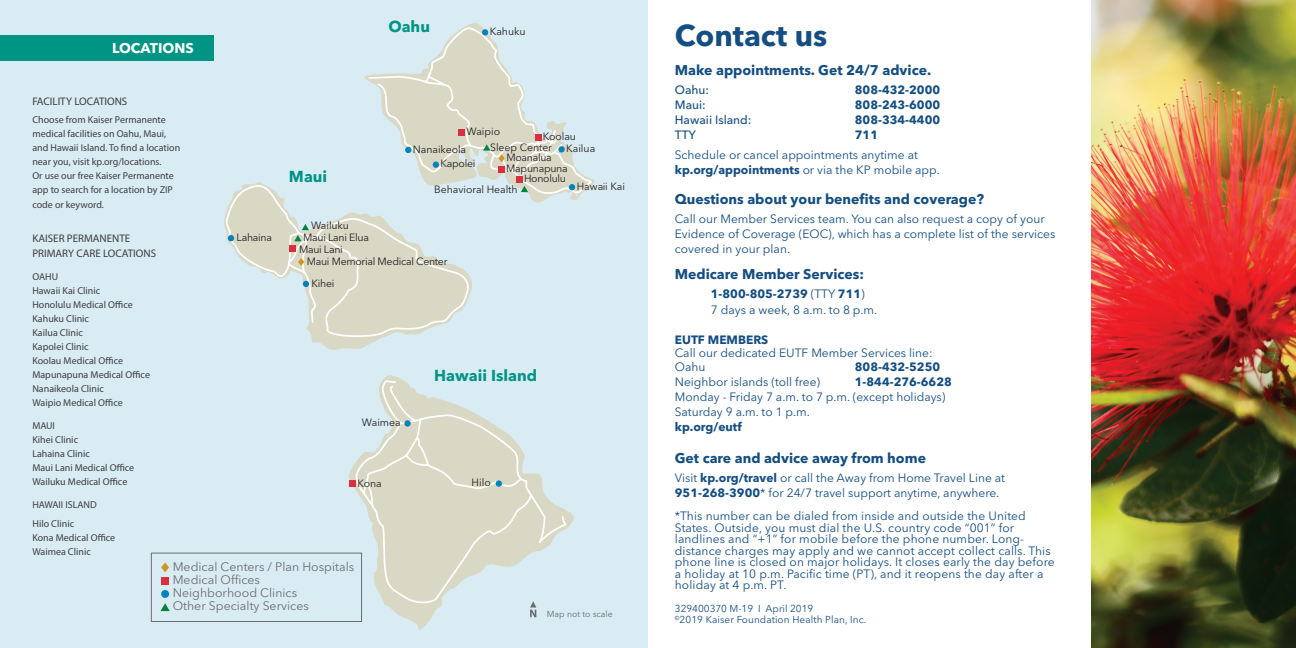
<style>
.page{position:relative;width:1296px;height:648px;background:#fff}
.page>*{position:absolute;margin:0;border:0;box-sizing:border-box;transform-origin:0 0}
.t1{font:700 30px "Avenir Next LT Pro";color:#144e82}
.t2{font:700 15.7px "Avenir Next LT Pro";color:#009485}
.t3{font:700 14px "Avenir Next LT Pro";color:#144e82}
.t4{font:700 14px "Avenir Next LT Pro";color:#fff}
.t5{font:12.2px/26.5px "Avenir Next LT Pro";color:#6c6d70}
.t6{font:12px/11.5px "Avenir Next LT Pro";color:#144e82}
.t7{font:700 12px "Avenir Next LT Pro";color:#144e82}
.t8{font:500 12px "Avenir Next LT Pro";color:#144e82}
.t9{font:11px "Myriad Pro";color:#3e3e3f}
.t10{font:10.5px/11.5px "Avenir Next LT Pro";letter-spacing:-.025em;color:#231f20;text-align:right}
.t11{font:10.5px/14.9px "Avenir Next LT Pro";letter-spacing:-.005em;color:#231f20}
.t12{font:10px/14px "Myriad Pro";color:#3e3e3f}
.t13{font:10px "Avenir Next LT Pro";letter-spacing:.01em;color:#144e82}
.t14{font:8.7px "Avenir Next LT Pro";color:#6c6d70}
.s1{font-weight:700}
.s2{font-weight:400}
</style>
<div class="page">
<div style="left:0;top:0;width:648px;height:648px;background:#d9ecf4"></div>
<div style="left:0;top:36px;width:213px;height:25px;background:#009485"></div>
<img style="left:1092px;top:0;width:204px;height:648px">
<svg style="left:161px;top:562px;width:8px;height:10px"></svg>
<div style="left:161px;top:590px;width:8px;height:8px;background:#0082bb;border-radius:50%"></div>
<svg style="left:161px;top:603px;width:9px;height:8px"></svg>
<div style="left:161px;top:577px;width:8px;height:8px;background:#da2f3e"></div>
<div style="left:151px;top:553px;width:211px;height:69px;border:1px solid #6c6d70"></div>
<svg style="left:349px;top:375px;width:225px;height:255px"></svg>
<svg style="left:224px;top:212px;width:248px;height:138px"></svg>
<svg style="left:364px;top:23px;width:230px;height:180px"></svg>
<svg style="left:226px;top:182px;width:245px;height:155px"></svg>
<svg style="left:352px;top:376px;width:214px;height:228px"></svg>
<svg style="left:367px;top:27px;width:224px;height:168px"></svg>
<svg style="left:294px;top:224px;width:15px;height:17px"></svg>
<svg style="left:483px;top:144px;width:7px;height:7px"></svg>
<svg style="left:498px;top:154px;width:7px;height:8px"></svg>
<svg style="left:298px;top:258px;width:6px;height:8px"></svg>
<svg style="left:535px;top:135px;width:6px;height:6px"></svg>
<div style="left:498px;top:166px;width:7px;height:6px;background:#da2f3e"></div>
<svg style="left:516px;top:176px;width:12px;height:16px"></svg>
<div style="left:459px;top:129px;width:6px;height:7px;background:#da2f3e"></div>
<svg style="left:350px;top:481px;width:6px;height:6px"></svg>
<div style="left:289px;top:245px;width:7px;height:7px;background:#da2f3e"></div>
<div style="left:496px;top:480px;width:6px;height:7px;background:#0082bb;border-radius:50%"></div>
<svg style="left:404px;top:420px;width:7px;height:7px"></svg>
<svg style="left:303px;top:281px;width:6px;height:6px"></svg>
<svg style="left:405px;top:147px;width:6px;height:6px"></svg>
<svg style="left:433px;top:162px;width:6px;height:6px"></svg>
<svg style="left:558px;top:146px;width:7px;height:7px"></svg>
<svg style="left:569px;top:184px;width:6px;height:6px"></svg>
<div style="left:482px;top:29px;width:6px;height:7px;background:#0082bb;border-radius:50%"></div>
<svg style="left:228px;top:235px;width:6px;height:6px"></svg>
<p class="t4" style="left:112px;top:39px;width:83px">LOCATIONS</p>
<p class="t9" style="left:32px;top:94px;width:96px">FACILITY LOCATIONS</p>
<p class="t12" style="left:32px;top:113px;width:149px">Choose from Kaiser Permanente medical facilities on Oahu, Maui, and Hawaii Island. To find a location near you, visit kp.org/locations.</p>
<p class="t12" style="left:32px;top:169px;width:143px">Or use our free Kaiser Permanente app to search for a location by ZIP</p>
<p class="t12" style="left:32px;top:198px;width:73px">code or keyword.</p>
<p class="t9" style="left:32px;top:232px;width:99px">KAISER PERMANENTE</p>
<p class="t9" style="left:32px;top:247px;width:125px">PRIMARY CARE LOCATIONS</p>
<p class="t12" style="left:32px;top:270px;width:27px">OAHU</p>
<p class="t12" style="left:32px;top:284px;width:69px">Hawaii Kai Clinic</p>
<p class="t12" style="left:32px;top:298px;width:102px">Honolulu Medical Office</p>
<p class="t12" style="left:32px;top:312px;width:58px">Kahuku Clinic</p>
<p class="t12" style="left:32px;top:326px;width:52px">Kailua Clinic</p>
<p class="t12" style="left:32px;top:340px;width:58px">Kapolei Clinic</p>
<p class="t12" style="left:32px;top:354px;width:92px">Koolau Medical Office</p>
<p class="t12" style="left:32px;top:368px;width:119px">Mapunapuna Medical Office</p>
<p class="t12" style="left:32px;top:382px;width:73px">Nanaikeola Clinic</p>
<p class="t12" style="left:32px;top:396px;width:92px">Waipio Medical Office</p>
<p class="t12" style="left:32px;top:419px;width:24px">MAUI</p>
<p class="t12" style="left:32px;top:433px;width:47px">Kihei Clinic</p>
<p class="t12" style="left:32px;top:447px;width:59px">Lahaina Clinic</p>
<p class="t12" style="left:32px;top:461px;width:103px">Maui Lani Medical Office</p>
<p class="t12" style="left:32px;top:475px;width:97px">Wailuku Medical Office</p>
<p class="t12" style="left:32px;top:498px;width:66px">HAWAII ISLAND</p>
<p class="t12" style="left:32px;top:516px;width:43px">Hilo Clinic</p>
<p class="t12" style="left:32px;top:530px;width:84px">Kona Medical Office</p>
<p class="t12" style="left:32px;top:545px;width:60px">Waimea Clinic</p>
<p class="t2" style="left:388px;top:17px;width:43px">Oahu</p>
<p class="t10" style="left:490px;top:26px;width:37px">Kahuku</p>
<p class="t10" style="left:237px;top:232px;width:37px">Lahaina</p>
<p class="t2" style="left:289px;top:167px;width:40px">Maui</p>
<p class="t10" style="left:303px;top:220px;width:67px;text-align:left;text-indent:8px">Wailuku<br>Maui Lani Elua</p>
<p class="t10" style="left:299px;top:243px;width:45px">Maui Lani</p>
<p class="t10" style="left:467px;top:126px;width:35px">Waipio</p>
<p class="t10" style="left:543px;top:131px;width:35px">Koolau</p>
<p class="t10" style="left:506px;top:163px;width:63px;line-height:10.2px">Mapunapuna<br>Honolulu</p>
<p class="t10" style="left:490px;top:142px;width:63px;line-height:10px">Sleep Center<br>Moanalua</p>
<p class="t11" style="left:441px;top:141px;width:36px;text-indent:-28px">Nanaikeola<br>Kapolei</p>
<p class="t10" style="left:566px;top:143px;width:31px">Kailua</p>
<p class="t10" style="left:577px;top:181px;width:50px">Hawaii Kai</p>
<p class="t11" style="left:434px;top:182px;width:85px">Behavioral Health</p>
<p class="t10" style="left:307px;top:255px;width:142px">Maui Memorial Medical Center</p>
<p class="t10" style="left:312px;top:277px;width:24px">Kihei</p>
<p class="t10" style="left:362px;top:417px;width:40px">Waimea</p>
<p class="t10" style="left:358px;top:478px;width:26px">Kona</p>
<p class="t2" style="left:434px;top:366px;width:104px">Hawaii Island</p>
<p class="t10" style="left:472px;top:477px;width:21px">Hilo</p>
<p class="t5" style="left:173px;top:553px;width:183px">Medical Centers / Plan Hospitals<br>Neighborhood Clinics</p>
<p class="t5" style="left:173px;top:593px;width:138px">Other Specialty Services</p>
<p class="t5" style="left:173px;top:566px;width:89px">Medical Offices</p>
<p class="t14" style="left:547px;top:609px;width:67px">Map not to scale</p>
<p class="t1" style="left:675px;top:18px;width:154px">Contact us</p>
<p class="t3" style="left:675px;top:61px;width:258px">Make appointments. Get 24/7 advice.</p>
<p class="t8" style="left:675px;top:83px;width:36px">Oahu:</p>
<p class="t7" style="left:855px;top:83px;width:87px">808-432-2000</p>
<p class="t8" style="left:675px;top:98px;width:33px">Maui:</p>
<p class="t7" style="left:855px;top:98px;width:87px">808-243-6000</p>
<p class="t8" style="left:675px;top:113px;width:78px">Hawaii Island:</p>
<p class="t7" style="left:855px;top:113px;width:87px">808-334-4400</p>
<p class="t8" style="left:675px;top:128px;width:23px">TTY</p>
<p class="t7" style="left:855px;top:128px;width:25px">711</p>
<p class="t6" style="left:675px;top:147px;width:266px;line-height:15px">Schedule or cancel appointments anytime at <span class="s1">kp.org/appointments</span> or via the KP mobile app.</p>
<p class="t3" style="left:675px;top:190px;width:311px">Questions about your benefits and coverage?</p>
<p class="t6" style="left:675px;top:212px;width:382px;line-height:15px">Call our Member Services team. You can also request a copy of your<br>Evidence of Coverage (EOC), which has a complete list of the services covered in your plan.</p>
<p class="t3" style="left:675px;top:265px;width:191px">Medicare Member Services:</p>
<p class="t7" style="left:711px;top:287px;width:155px">1-800-805-2739 <span class="s2">(TTY</span> 711<span class="s2">)</span></p>
<p class="t6" style="left:711px;top:304px;width:168px">7 days a week, 8 a.m. to 8 p.m.</p>
<p class="t7" style="left:675px;top:332px;width:95px">EUTF MEMBERS</p>
<p class="t6" style="left:675px;top:348px;width:259px">Call our dedicated EUTF Member Services line:</p>
<p class="t6" style="left:675px;top:361px;width:32px">Oahu</p>
<p class="t7" style="left:855px;top:359px;width:87px">808-432-5250</p>
<p class="t6" style="left:675px;top:376px;width:147px">Neighbor islands (toll free)</p>
<p class="t7" style="left:855px;top:374px;width:99px">1-844-276-6628</p>
<p class="t6" style="left:675px;top:391px;width:272px">Monday - Friday 7 a.m. to 7 p.m. (except holidays)</p>
<p class="t6" style="left:675px;top:406px;width:137px">Saturday 9 a.m. to 1 p.m.</p>
<p class="t7" style="left:675px;top:419px;width:68px">kp.org/eutf</p>
<p class="t3" style="left:675px;top:449px;width:253px">Get care and advice away from home</p>
<p class="t6" style="left:675px;top:471px;width:332px;line-height:15px">Visit <span class="s1">kp.org/travel</span> or call the Away from Home Travel Line at<br><span class="s1">951-268-3900</span>* for 24/7 travel support anytime, anywhere.</p>
<p class="t6" style="left:675px;top:511px;width:381px">*This number can be dialed from inside and outside the United States. Outside, you must dial the U.S. country code “001” for landlines and “+1” for mobile before the phone number. Long&shy;distance charges may apply and we cannot accept collect calls. This phone line is closed on major holidays. It closes early the day before a holiday at 10 p.m. Pacific time (PT), and it reopens the day after a holiday at 4 p.m. PT.</p>
<p class="t13" style="left:675px;top:603px;width:140px">329400370 M-19 I April 2019</p>
<p class="t13" style="left:675px;top:614px;width:193px"><sup>©</sup>2019 Kaiser Foundation Health Plan, Inc.</p>
</div>
